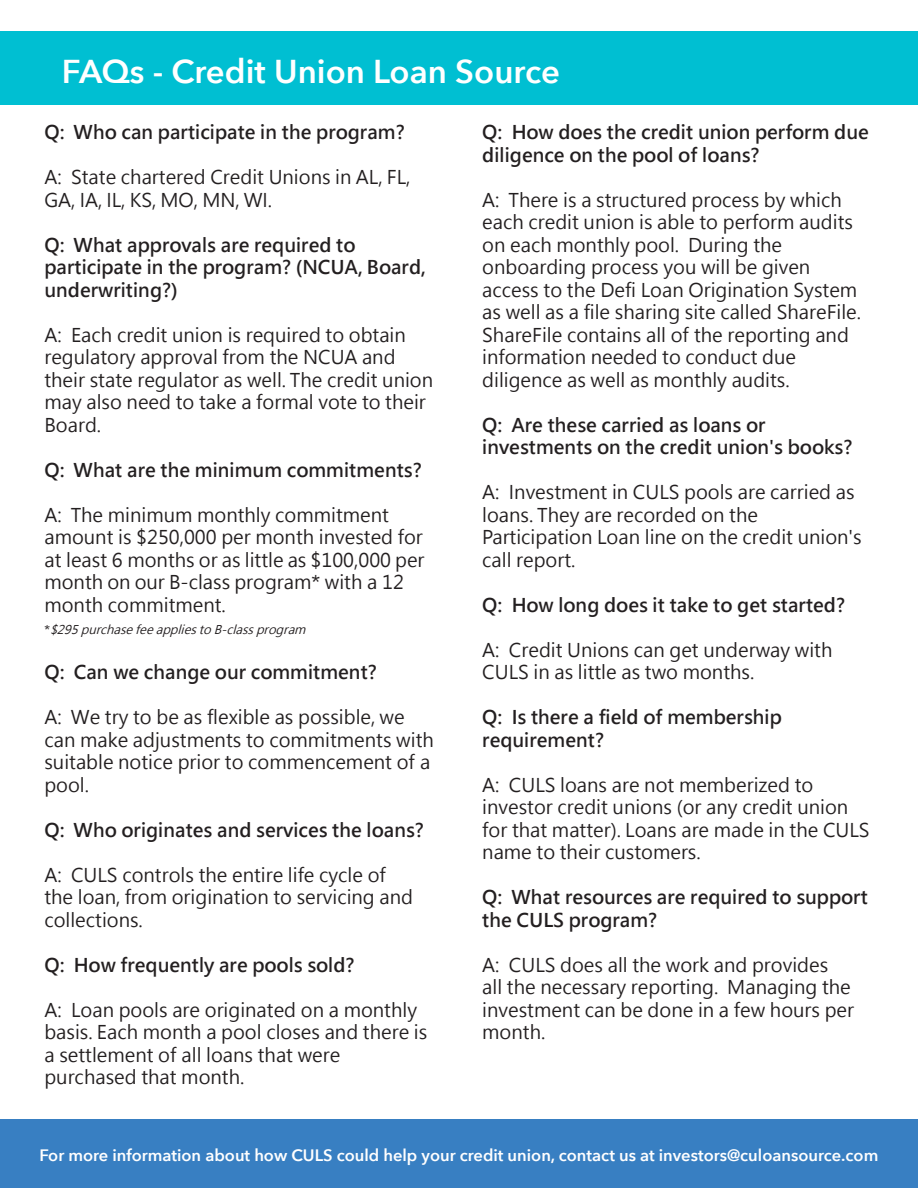
<style>
.page{position:relative;width:918px;height:1188px;background:#fff}
.page>*{position:absolute;margin:0;border:0;box-sizing:border-box;transform-origin:0 0}
.t1{font:600 33px "Avenir Next";color:#fff}
.t2{font:18.75px/22.5px "Microsoft Jheng Hei";color:#231f20}
.t3{font:700 18.75px/22.5px "Microsoft Jheng Hei";color:#231f20}
.t4{font:600 16.5px "Avenir Next";color:#fff}
.t5{font:italic 12px "Microsoft Jheng Hei";color:#231f20}
.s1{font-weight:700}
.s2{font-weight:700;font-style:normal}
</style>
<div class="page">
<div style="left:0;top:32px;width:918px;height:73px;background:#00bfd2"></div>
<div style="left:0;top:1120px;width:918px;height:68px;background:#387fc2"></div>
<p class="t1" style="left:62px;top:43px;width:500px">FAQs - Credit Union Loan Source</p>
<p class="t3" style="left:44px;top:121px;width:362px">Q: Who can participate in the program?</p>
<p class="t2" style="left:44px;top:166px;width:368px">A: State chartered Credit Unions in AL, FL,<br>GA, IA, IL, KS, MO, MN, WI.</p>
<p class="t3" style="left:44px;top:234px;width:383px">Q: What approvals are required to participate in the program? (NCUA, Board, underwriting?)</p>
<p class="t2" style="left:44px;top:324px;width:390px">A: Each credit union is required to obtain regulatory approval from the NCUA and their state regulator as well. The credit union may also need to take a formal vote to their Board.</p>
<p class="t3" style="left:44px;top:459px;width:379px">Q: What are the minimum commitments?</p>
<p class="t2" style="left:44px;top:504px;width:382px">A: The minimum monthly commitment amount is $250,000 per month invested for at least 6 months or as little as $100,000 per month on our B-class program<span class="s1">*</span> with a 12 month commitment.</p>
<p class="t5" style="left:44px;top:623px;width:266px"><span class="s2">*</span> $295purchasefeeappliesto B-classprogram</p>
<p class="t3" style="left:44px;top:661px;width:334px">Q: Can we change our commitment?</p>
<p class="t2" style="left:44px;top:706px;width:391px">A: We try to be as flexible as possible, we can make adjustments to commitments with suitable notice prior to commencement of a pool.</p>
<p class="t3" style="left:44px;top:819px;width:381px">Q: Who originates and services the loans?</p>
<p class="t2" style="left:44px;top:864px;width:370px">A: CULS controls the entire life cycle of the loan, from origination to servicing and collections.</p>
<p class="t3" style="left:44px;top:954px;width:312px">Q: How frequently are pools sold?</p>
<p class="t2" style="left:44px;top:999px;width:384px">A: Loan pools are originated on a monthly basis. Each month a pool closes and there is a settlement of all loans that were purchased that month.</p>
<p class="t3" style="left:482px;top:121px;width:388px">Q: How does the credit union perform due diligence on the pool of loans?</p>
<p class="t2" style="left:482px;top:189px;width:380px">A: There is a structured process by which each credit union is able to perform audits on each monthly pool. During the onboarding process you will be given access to the Defi Loan Origination System as well as a file sharing site called ShareFile.<br>ShareFile contains all of the reporting and information needed to conduct due diligence as well as monthly audits.</p>
<p class="t3" style="left:482px;top:414px;width:372px">Q: Are these carried as loans or investments on the credit union's books?</p>
<p class="t2" style="left:482px;top:481px;width:381px">A: Investment in CULS pools are carried as loans. They are recorded on the<br>Participation Loan line on the credit union's call report.</p>
<p class="t3" style="left:482px;top:594px;width:364px">Q: How long does it take to get started?</p>
<p class="t2" style="left:482px;top:639px;width:352px">A: Credit Unions can get underway with<br>CULS in as little as two months.</p>
<p class="t3" style="left:482px;top:706px;width:301px">Q: Is there a field of membership requirement?</p>
<p class="t2" style="left:482px;top:774px;width:389px">A: CULS loans are not memberized to investor credit unions (or any credit union for that matter). Loans are made in the CULS name to their customers.</p>
<p class="t3" style="left:482px;top:886px;width:387px">Q: What resources are required to support the CULS program?</p>
<p class="t2" style="left:482px;top:954px;width:373px">A: CULS does all the work and provides<br>all the necessary reporting. Managing the investment can be done in a few hours per month.</p>
<p class="t4" style="left:40px;top:1141px;width:840px">For more information about how CULS could help your credit union, contact us at investors@culoansource.com</p>
</div>
